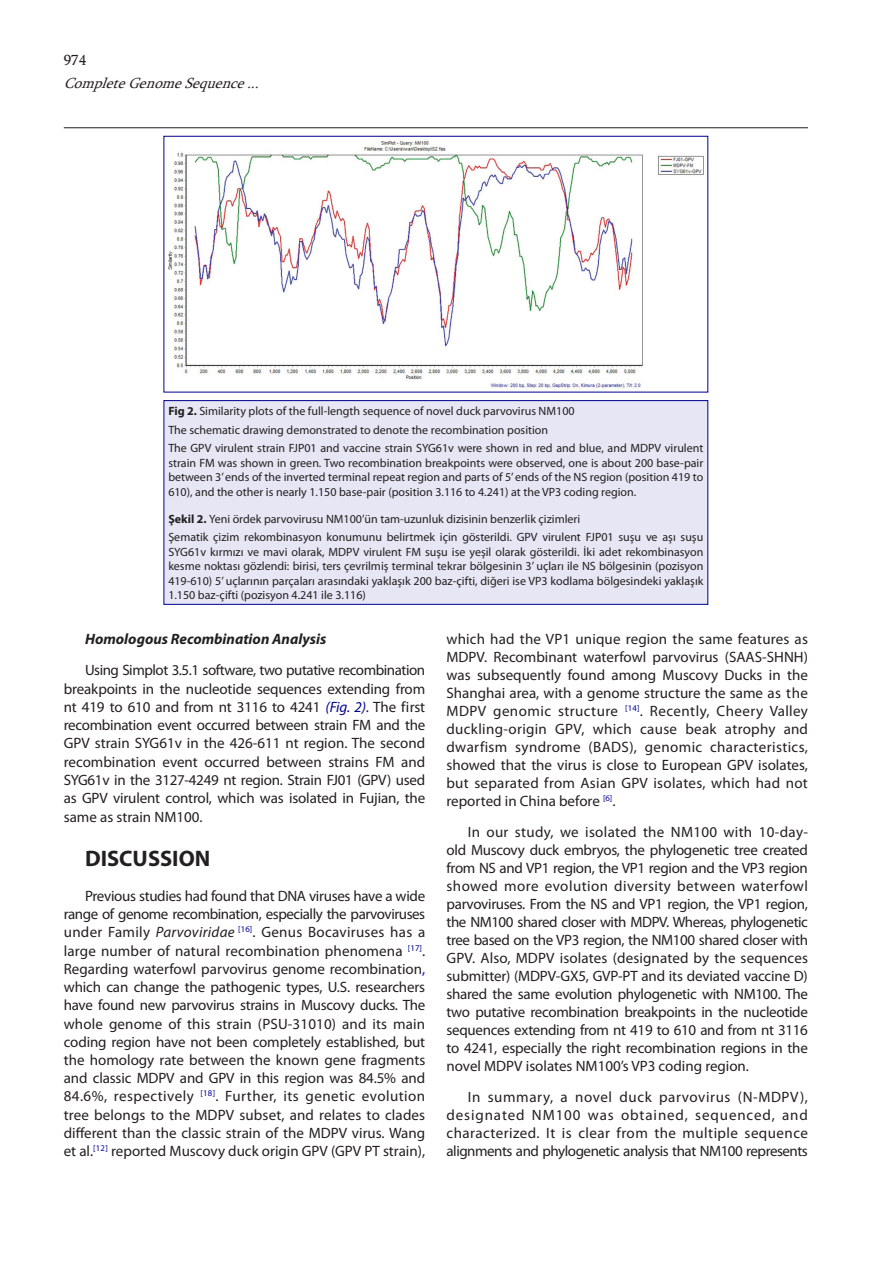
<style>
.page{position:relative;width:893px;height:1263px;background:#fff}
.page>*{position:absolute;margin:0;border:0;box-sizing:border-box;transform-origin:0 0}
.t1{font:700 22.5px "Myriad Pro";color:#231f20}
.t2{font:15px/18px "Myriad Pro";color:#231f20;text-align:justify}
.t3{font:italic 700 15px "Myriad Pro";color:#231f20}
.t4{font:italic 15px "Sylfaen";color:#231f20}
.t5{font:15px "Sylfaen";color:#231f20}
.t6{font:12px/14.4px "Myriad Pro";color:#231f20}
.s1{font-weight:700}
.s2{font-style:italic;color:#000091}
.s3{font-style:italic}
.s4{color:#00f}
</style>
<div class="page">
<hr style="left:64px;top:127px;width:744px;height:1px;background:#231f20">
<img style="left:168px;top:140px;width:536px;height:249px">
<div style="left:164px;top:136px;width:544px;height:256px;border:1px solid #000091"></div>
<div style="left:164px;top:401px;width:544px;height:203px;background:#e6e6f4"></div>
<div style="left:164px;top:400px;width:544px;height:204px;border:1px solid #000091"></div>
<p class="t5" style="left:64px;top:50px;width:24px">974</p>
<p class="t4" style="left:64px;top:73px;width:203px">CompleteGenomeSequence...</p>
<p class="t6" style="left:168px;top:401px;width:536px;line-height:18.6px"><span class="s1">Fig 2.</span> Similarity plots of the full-length sequence of novel duck parvovirus NM100<br>The schematic drawing demonstrated to denote the recombination position<br>The GPV virulent strain FJP01 and vaccine strain SYG61v were shown in red and blue, and MDPV virulent</p>
<p class="t6" style="left:168px;top:455px;width:537px;text-align:justify">strain FM was shown in green. Two recombination breakpoints were observed, one is about 200 base-pair between 3’ ends of the inverted terminal repeat region and parts of 5’ ends of the NS region (position 419 to 610), and the other is nearly 1.150 base-pair (position 3.116 to 4.241) at the VP3 coding region.</p>
<p class="t6" style="left:168px;top:509px;width:536px;line-height:18.6px"><span class="s1">Şekil 2.</span> Yeni ördek parvovirusu NM100’ün tam-uzunluk dizisinin benzerlik çizimleri<br>Şematik çizim rekombinasyon konumunu belirtmek için gösterildi. GPV virulent FJP01 suşu ve aşı suşu</p>
<p class="t6" style="left:168px;top:544px;width:537px;text-align:justify">SYG61v kırmızı ve mavi olarak, MDPV virulent FM suşu ise yeşil olarak gösterildi. İki adet rekombinasyon kesme noktası gözlendi: birisi, ters çevrilmiş terminal tekrar bölgesinin 3’ uçları ile NS bölgesinin (pozisyon 419-610) 5’ uçlarının parçaları arasındaki yaklaşık 200 baz-çifti, diğeri ise VP3 kodlama bölgesindeki yaklaşık 1.150 baz-çifti (pozisyon 4.241 ile 3.116)</p>
<p class="t3" style="left:85px;top:629px;width:243px">Homologous Recombination Analysis</p>
<p class="t2" style="left:64px;top:661px;width:363px;text-indent:21px">Using Simplot 3.5.1 software, two putative recombination breakpoints in the nucleotide sequences extending from nt 419 to 610 and from nt 3116 to 4241 <span class="s2">(Fig. 2)</span>. The first recombination event occurred between strain FM and the GPV strain SYG61v in the 426-611 nt region. The second recombination event occurred between strains FM and SYG61v in the 3127-4249 nt region. Strain FJ01 (GPV) used as GPV virulent control, which was isolated in Fujian, the same as strain NM100.</p>
<h1 class="t1" style="left:85px;top:843px;width:127px">DISCUSSION</h1>
<p class="t2" style="left:64px;top:886px;width:363px;text-indent:21px">Previous studies had found that DNA viruses have a wide range of genome recombination, especially the parvoviruses under Family <span class="s3">Parvoviridae</span> <sup>[16]</sup>. Genus Bocaviruses has a large number of natural recombination phenomena <sup>[17]</sup>.<br>Regarding waterfowl parvovirus genome recombination<span class="s4">, </span>which can change the pathogenic types, U.S. researchers have found new parvovirus strains in Muscovy ducks. The whole genome of this strain (PSU-31010) and its main coding region have not been completely established, but the homology rate between the known gene fragments and classic MDPV and GPV in this region was 84.5% and 84.6%, respectively <sup>[18]</sup>. Further, its genetic evolution tree belongs to the MDPV subset, and relates to clades different than the classic strain of the MDPV virus. Wang et al.<sup>[12]</sup> reported Muscovy duck origin GPV (GPV PT strain),</p>
<p class="t2" style="left:446px;top:630px;width:363px">which had the VP1 unique region the same features as MDPV. Recombinant waterfowl parvovirus (SAAS-SHNH) was subsequently found among Muscovy Ducks in the Shanghai area, with a genome structure the same as the MDPV genomic structure <sup>[14]</sup>. Recently, Cheery Valley duckling-origin GPV, which cause beak atrophy and dwarfism syndrome (BADS), genomic characteristics, showed that the virus is close to European GPV isolates, but separated from Asian GPV isolates, which had not reported in China before <sup>[6]</sup>.</p>
<p class="t2" style="left:446px;top:823px;width:363px;text-indent:21px">In our study, we isolated the NM100 with 10-day&shy;old Muscovy duck embryos, the phylogenetic tree created from NS and VP1 region, the VP1 region and the VP3 region showed more evolution diversity between waterfowl parvoviruses. From the NS and VP1 region, the VP1 region, the NM100 shared closer with MDPV. Whereas, phylogenetic tree based on the VP3 region, the NM100 shared closer with GPV. Also, MDPV isolates (designated by the sequences submitter) (MDPV-GX5, GVP-PT and its deviated vaccine D) shared the same evolution phylogenetic with NM100. The two putative recombination breakpoints in the nucleotide sequences extending from nt 419 to 610 and from nt 3116 to 4241, especially the right recombination regions in the novel MDPV isolates NM100’s VP3 coding region.</p>
<p class="t2" style="left:446px;top:1087px;width:363px;text-indent:21px">In summary, a novel duck parvovirus (N-MDPV), designated NM100 was obtained, sequenced, and characterized. It is clear from the multiple sequence alignments and phylogenetic analysis that NM100 represents</p>
</div>
